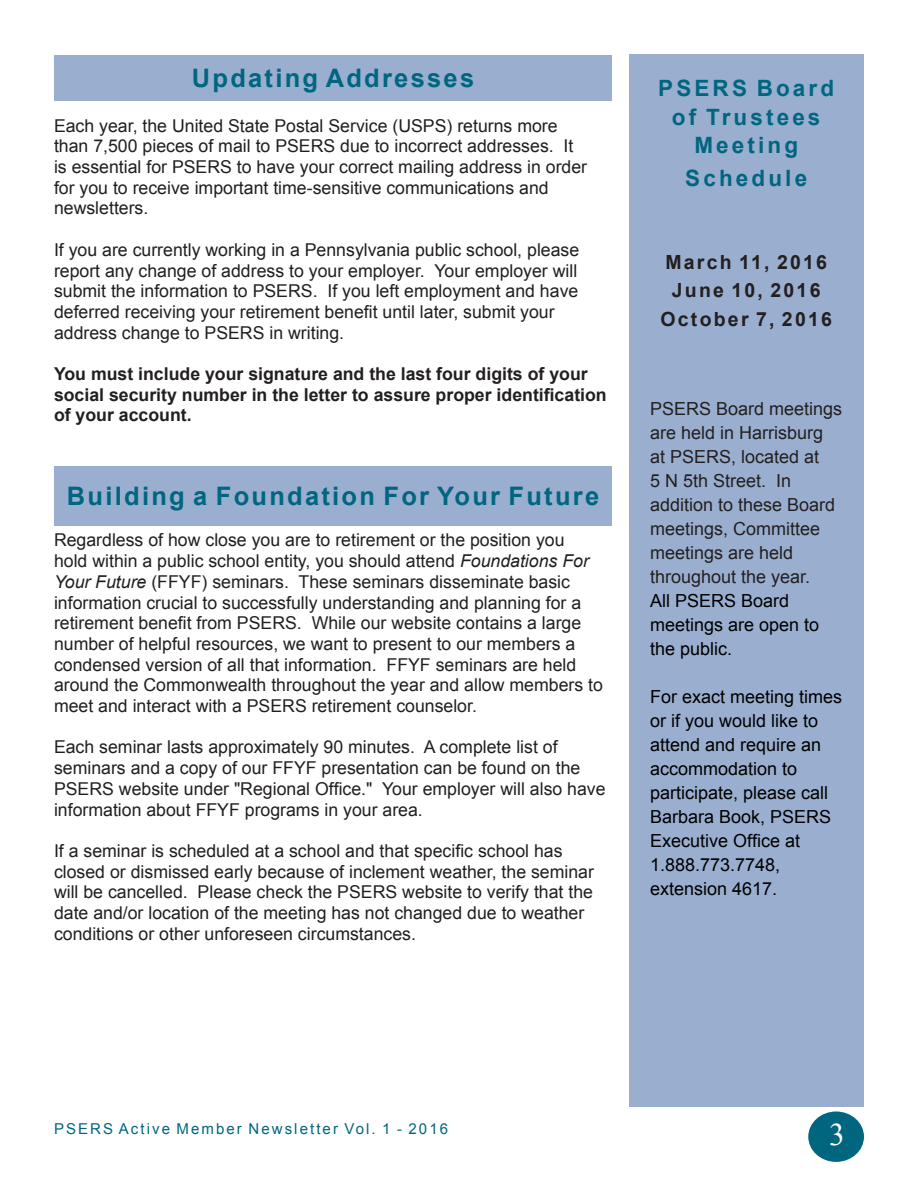
<style>
.page{position:relative;width:918px;height:1188px;background:#fff}
.page>*{position:absolute;margin:0;border:0;box-sizing:border-box;transform-origin:0 0}
.t1{font:31.5px "Times New Roman";color:#fff}
.t2{font:700 25.5px "Arial";letter-spacing:.09em;color:#006680}
.t3{font:700 22.5px/28.5px "Arial";letter-spacing:.14em;color:#006680;text-align:center}
.t4{font:700 19.5px/28.5px "Arial";letter-spacing:.115em;color:#231f20;text-align:center}
.t5{font:18px/24px "Arial";color:#231f20}
.t6{font:18px/24px "Arial";color:#000}
.t7{font:17.7px/20.7px "Arial";color:#231f20}
.t8{font:700 17.7px/20.7px "Arial";color:#231f20}
.t9{font:15px "Arial";letter-spacing:.14em;color:#006680}
.s1{color:#000}
.s2{font-style:italic}
</style>
<div class="page">
<div style="left:809px;top:1112px;width:54px;height:49px;background:#006680;border-radius:50%"></div>
<div style="left:808px;top:1112px;width:56px;height:50px;border:2px solid #006680;border-radius:50%"></div>
<div style="left:54px;top:467px;width:558px;height:59px;background:#9aafd0"></div>
<div style="left:629px;top:54px;width:235px;height:1053px;background:#9aafd0"></div>
<div style="left:54px;top:55px;width:558px;height:45px;background:#9aafd0"></div>
<h2 class="t2" style="left:192px;top:61px;width:284px">Updating Addresses</h2>
<p class="t3" style="left:658px;top:75px;width:177px">PSERS Board of Trustees<br>Meeting</p>
<p class="t3" style="left:685px;top:165px;width:123px">Schedule</p>
<p class="t7" style="left:54px;top:115px;width:535px">Each year, the United State Postal Service (USPS) returns more than 7,500 pieces of mail to PSERS due to incorrect addresses. It is essential for PSERS to have your correct mailing address in order for you to receive important time-sensitive communications and newsletters.</p>
<p class="t7" style="left:54px;top:240px;width:527px">If you are currently working in a Pennsylvania public school, please report any change of address to your employer. Your employer will submit the information to PSERS. If you left employment and have deferred receiving your retirement benefit until later, submit your address change to PSERS in writing.</p>
<p class="t8" style="left:54px;top:364px;width:554px">You must include your signature and the last four digits of your social security number in the letter to assure proper identification of your account.</p>
<p class="t4" style="left:665px;top:248px;width:163px">March 11, 2016</p>
<p class="t4" style="left:660px;top:277px;width:173px">June 10, 2016<br>October 7, 2016</p>
<p class="t5" style="left:650px;top:396px;width:194px">PSERS Board meetings are held in Harrisburg at PSERS, located at<br>5 N 5th Street. In addition to these Board meetings, Committee meetings are held throughout the year.<br><span class="s1">All PSERS Board meetings are open to the public.</span></p>
<p class="t6" style="left:650px;top:684px;width:194px">For exact meeting times or if you would like to attend and require an accommodation to participate, please call<br>Barbara Book, PSERS<br>Executive Office at<br>1.888.773.7748, extension 4617.</p>
<h2 class="t2" style="left:67px;top:479px;width:534px">Building a Foundation For Your Future</h2>
<p class="t7" style="left:54px;top:530px;width:550px">Regardless of how close you are to retirement or the position you<br>hold within a public school entity, you should attend <span class="s2">Foundations For Your Future</span> (FFYF) seminars. These seminars disseminate basic information crucial to successfully understanding and planning for a retirement benefit from PSERS. While our website contains a large number of helpful resources, we want to present to our members a condensed version of all that information. FFYF seminars are held around the Commonwealth throughout the year and allow members to meet and interact with a PSERS retirement counselor.</p>
<p class="t7" style="left:54px;top:737px;width:553px">Each seminar lasts approximately 90 minutes. A complete list of seminars and a copy of our FFYF presentation can be found on the PSERS website under "Regional Office." Your employer will also have information about FFYF programs in your area.</p>
<p class="t7" style="left:54px;top:841px;width:542px">If a seminar is scheduled at a school and that specific school has closed or dismissed early because of inclement weather, the seminar will be cancelled. Please check the PSERS website to verify that the date and/or location of the meeting has not changed due to weather conditions or other unforeseen circumstances.</p>
<p class="t9" style="left:54px;top:1119px;width:396px">PSERS Active Member Newsletter Vol. 1 - 2016</p>
<h1 class="t1" style="left:829px;top:1114px;width:17px">3</h1>
</div>
